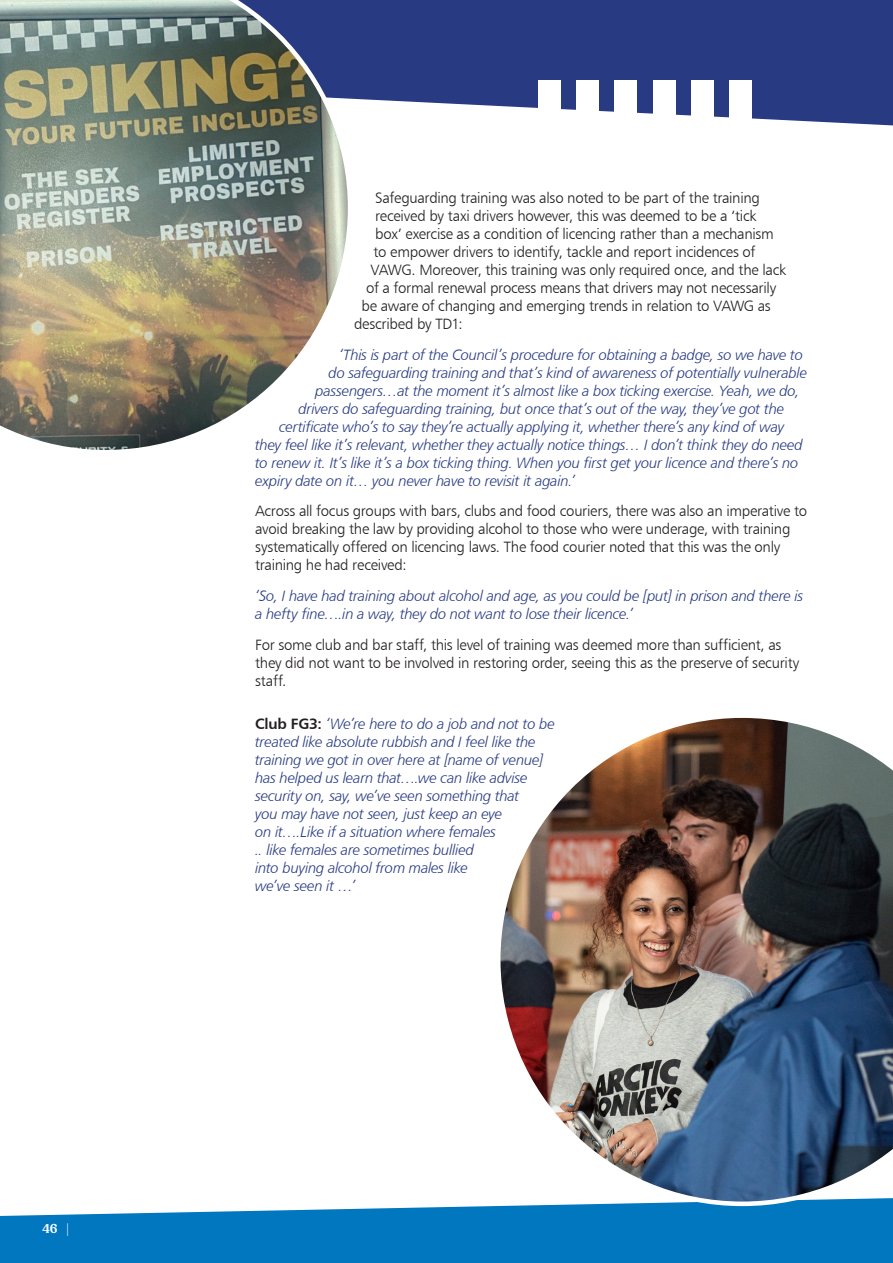
<style>
.page{position:relative;width:893px;height:1263px;background:#fff}
.page>*{position:absolute;margin:0;border:0;box-sizing:border-box;transform-origin:0 0}
.text_10pt_Humanist_L{font:15px/18px "Humanist 777 BT Light B";letter-spacing:-.02em;color:#231f20}
.text_10pt_Humanist_L-2{font:15px/18px "Humanist 777 BT Light Italic B";letter-spacing:-.02em;color:#273a82}
._10pt_black_sub{font:15px/18px "Humanist 777 BT Light Italic B";letter-spacing:-.02em;color:#273a82}
.t1{font:600 12.75px "Recoleta";color:#fff}
.s1{font-family:"Humanist 777 BT Light B";font-weight:400}
.s2{font-family:"Humanist 777 BT Bold B";color:#231f20}
</style>
<div class="page">
<hr style="left:892px;top:0;width:1px;height:1263px;background:#273a82">
<svg style="left:352px;top:0;width:541px;height:170px;fill:#273a82"></svg>
<div style="left:538px;top:81px;width:22px;height:52px;background:#fff"></div>
<div style="left:576px;top:81px;width:23px;height:52px;background:#fff"></div>
<div style="left:615px;top:81px;width:22px;height:52px;background:#fff"></div>
<div style="left:653px;top:81px;width:22px;height:52px;background:#fff"></div>
<div style="left:691px;top:81px;width:23px;height:52px;background:#fff"></div>
<div style="left:730px;top:81px;width:22px;height:52px;background:#fff"></div>
<div style="left:0;top:1206px;width:893px;height:57px;background:#0077bf"></div>
<img style="left:500px;top:713px;width:393px;height:493px">
<img style="left:0;top:0;width:352px;height:450px">
<p class="t1" style="left:43px;top:1221px;width:30px">46 <span class="s1">|</span></p>
<p class="text_10pt_Humanist_L" style="left:375px;top:188px;width:386px">Safeguarding training was also noted to be part of the training</p>
<p class="text_10pt_Humanist_L" style="left:375px;top:206px;width:383px">received by taxi drivers however, this was deemed to be a ‘tick</p>
<p class="text_10pt_Humanist_L" style="left:375px;top:224px;width:400px">box’ exercise as a condition of licencing rather than a mechanism</p>
<p class="text_10pt_Humanist_L" style="left:374px;top:242px;width:383px">to empower drivers to identify, tackle and report incidences of</p>
<p class="text_10pt_Humanist_L" style="left:371px;top:260px;width:417px">VAWG. Moreover, this training was only required once, and the lack</p>
<p class="text_10pt_Humanist_L" style="left:366px;top:278px;width:412px">of a formal renewal process means that drivers may not necessarily</p>
<p class="text_10pt_Humanist_L" style="left:362px;top:296px;width:411px">be aware of changing and emerging trends in relation to VAWG as</p>
<p class="text_10pt_Humanist_L" style="left:354px;top:314px;width:110px">described by TD1:</p>
<p class="text_10pt_Humanist_L-2" style="left:339px;top:345px;width:465px">‘This is part of the Council’s procedure for obtaining a badge, so we have to</p>
<p class="text_10pt_Humanist_L-2" style="left:329px;top:363px;width:480px">do safeguarding training and that’s kind of awareness of potentially vulnerable</p>
<p class="text_10pt_Humanist_L-2" style="left:315px;top:381px;width:486px">passengers…at the moment it’s almost like a box ticking exercise. Yeah, we do,</p>
<p class="text_10pt_Humanist_L-2" style="left:299px;top:399px;width:487px">drivers do safeguarding training, but once that’s out of the way, they’ve got the</p>
<p class="text_10pt_Humanist_L-2" style="left:279px;top:417px;width:507px">certificate who’s to say they’re actually applying it, whether there’s any kind of way</p>
<p class="text_10pt_Humanist_L-2" style="left:255px;top:435px;width:549px">they feel like it’s relevant, whether they actually notice things… I don’t think they do need</p>
<p class="text_10pt_Humanist_L-2" style="left:255px;top:453px;width:545px">to renew it. It’s like it’s a box ticking thing. When you first get your licence and there’s no</p>
<p class="text_10pt_Humanist_L-2" style="left:255px;top:471px;width:322px">expiry date on it… you never have to revisit it again.’</p>
<p class="text_10pt_Humanist_L" style="left:255px;top:502px;width:553px">Across all focus groups with bars, clubs and food couriers, there was also an imperative to avoid breaking the law by providing alcohol to those who were underage, with training systematically offered on licencing laws. The food courier noted that this was the only training he had received:</p>
<p class="text_10pt_Humanist_L-2" style="left:255px;top:587px;width:550px">‘So, I have had training about alcohol and age, as you could be [put] in prison and there is a hefty fine….in a way, they do not want to lose their licence.’</p>
<p class="text_10pt_Humanist_L" style="left:255px;top:635px;width:546px">For some club and bar staff, this level of training was deemed more than sufficient, as they did not want to be involved in restoring order, seeing this as the preserve of security staff.</p>
<p class="_10pt_black_sub" style="left:255px;top:715px;width:301px"><span class="s2">Club FG3:</span> ‘We’re here to do a job and not to be treated like absolute rubbish and I feel like the training we got in over here at [name of venue] has helped us learn that….we can like advise security on, say, we’ve seen something that<br>you may have not seen, just keep an eye<br>on it….Like if a situation where females<br>.. like females are sometimes bullied<br>into buying alcohol from males like<br>we’ve seen it …’</p>
</div>
